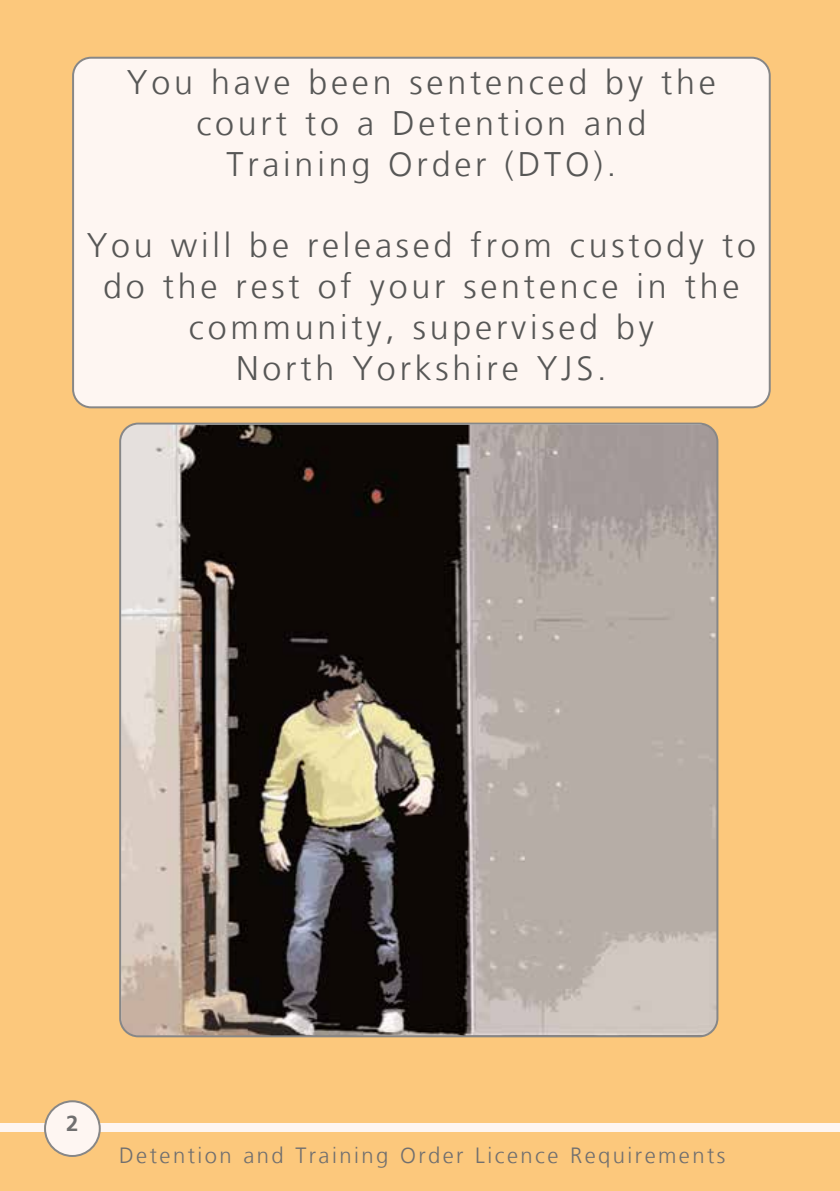
<style>
.page{position:relative;width:840px;height:1191px;background:#fff}
.page>*{position:absolute;margin:0;border:0;box-sizing:border-box;transform-origin:0 0}
.t1{font:300 34px/40.8px "Frutiger LT";letter-spacing:.11em;color:#575756;text-align:center}
.t2{font:300 22px "Frutiger LT";letter-spacing:.11em;color:#706f6f}
.t3{font:700 22px "Frutiger CE";color:#706f6f}
</style>
<div class="page">
<div style="left:0;top:0;width:839px;height:1191px;background:#fcc87c"></div>
<div style="left:0;top:1123px;width:839px;height:9px;background:#fef6f2"></div>
<svg style="left:44px;top:1100px;width:57px;height:57px"></svg>
<div style="left:72px;top:57px;width:698px;height:351px;background:#fef6f2"></div>
<svg style="left:119px;top:422px;width:599px;height:615px;background:#807771"></svg>
<p class="t1" style="left:127px;top:63px;width:590px">You have been sentenced by the court to a Detention and<br>Training Order (DTO).</p>
<p class="t1" style="left:87px;top:226px;width:670px">You will be released from custody to do the rest of your sentence in the community, supervised by<br>North Yorkshire YJS.</p>
<p class="t3" style="left:66px;top:1110px;width:14px">2</p>
<p class="t2" style="left:119px;top:1143px;width:607px">Detention and Training Order Licence Requirements</p>
</div>
